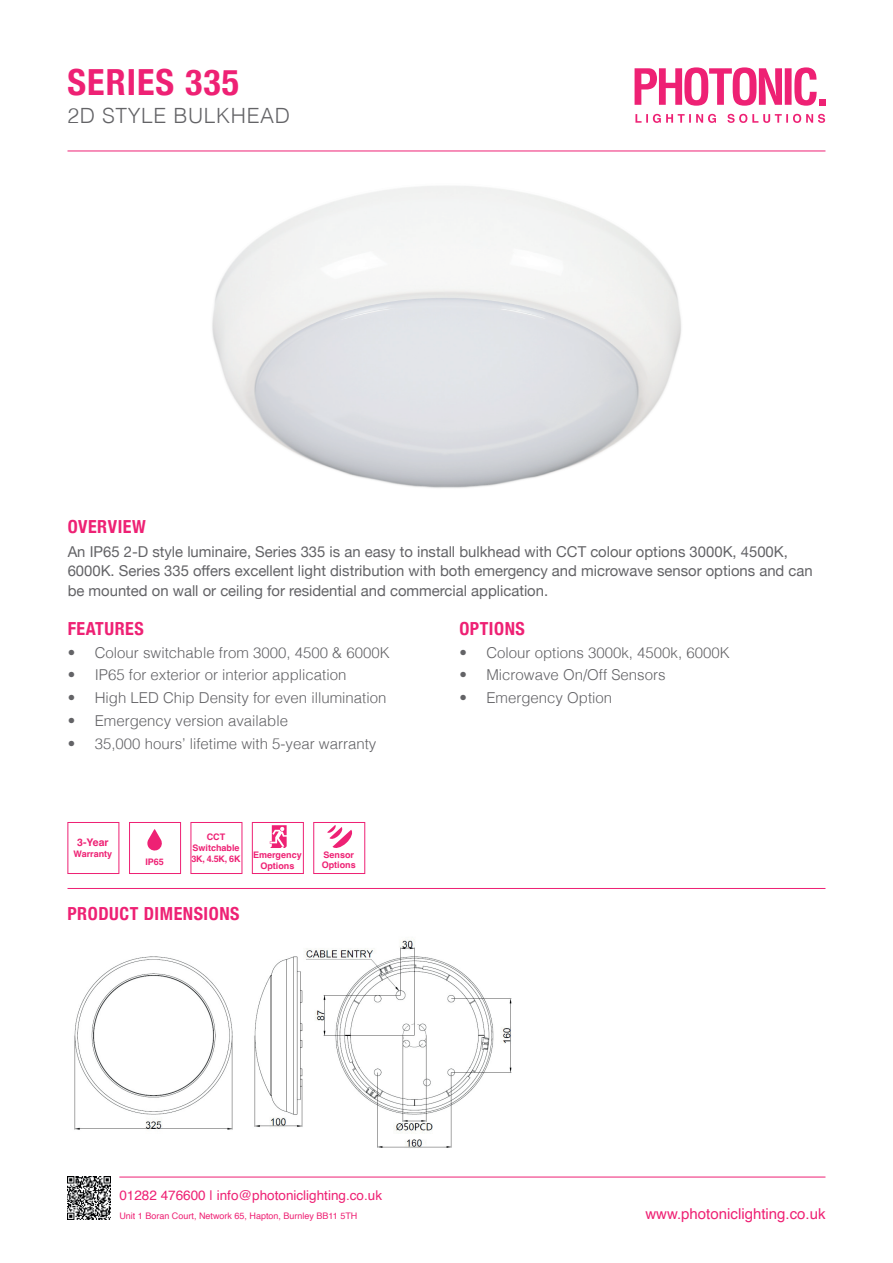
<style>
.page{position:relative;width:893px;height:1263px;background:#fff}
.page>*{position:absolute;margin:0;border:0;box-sizing:border-box;transform-origin:0 0}
.t1{font:700 condensed 36px "Helvetica Neue";letter-spacing:.03em;color:#ee2174}
.t2{font:300 21px "Helvetica";letter-spacing:.03em;color:#636366}
.t3{font:700 condensed 18px "Helvetica Neue";letter-spacing:.03em;color:#ee2174}
.t4{font:15px/19.5px "Helvetica Neue";color:#636366}
.t5{font:300 15px "Helvetica";color:#636366}
.t6{font:15px "Helvetica";color:#ee2174}
.t7{font:13.5px "Helvetica";color:#ee2174}
.t8{font:700 10.5px "Helvetica";color:#ee2174}
.t9{font:700 9px/10.8px "Helvetica";color:#ee2174;text-align:center}
.t10{font:9px "Helvetica";color:#ee2174}
</style>
<div class="page">
<img style="left:74px;top:939px;width:438px;height:209px">
<hr style="left:68px;top:888px;width:757px;height:1px;background:#ee2174">
<img style="left:212px;top:186px;width:469px;height:302px">
<svg style="left:635px;top:114px;width:190px;height:9px"></svg>
<svg style="left:635px;top:67px;width:182px;height:39px"></svg>
<div style="left:819px;top:99px;width:6px;height:7px;background:#ee2174"></div>
<div style="left:129px;top:822px;width:52px;height:52px;border:1px solid #ee2174"></div>
<svg style="left:147px;top:829px;width:15px;height:22px"></svg>
<div style="left:191px;top:822px;width:51px;height:52px;border:1px solid #ee2174"></div>
<svg style="left:327px;top:825px;width:26px;height:23px"></svg>
<div style="left:313px;top:822px;width:52px;height:52px;border:1px solid #ee2174"></div>
<div style="left:252px;top:822px;width:52px;height:52px;border:1px solid #ee2174"></div>
<svg style="left:270px;top:825px;width:17px;height:23px"></svg>
<div style="left:68px;top:822px;width:51px;height:52px;border:1px solid #ee2174"></div>
<hr style="left:119px;top:1177px;width:706px;height:1px;background:#ee2174">
<img style="left:67px;top:1177px;width:43px;height:42px">
<hr style="left:68px;top:151px;width:757px;height:1px;background:#ee2174">
<h1 class="t1" style="left:67px;top:52px;width:173px">SERIES 335</h1>
<h2 class="t2" style="left:67px;top:98px;width:224px">2D STYLE BULKHEAD</h2>
<p class="t3" style="left:68px;top:512px;width:80px">OVERVIEW</p>
<p class="t4" style="left:68px;top:542px;width:747px">An IP65 2-D style luminaire, Series 335 is an easy to install bulkhead with CCT colour options 3000K, 4500K,<br>6000K. Series 335 offers excellent light distribution with both emergency and microwave sensor options and can be mounted on wall or ceiling for residential and commercial application.</p>
<p class="t3" style="left:68px;top:613px;width:78px">FEATURES</p>
<p class="t5" style="left:68px;top:639px;width:324px">• Colour switchable from 3000, 4500 &amp; 6000K</p>
<p class="t5" style="left:68px;top:662px;width:280px">• IP65 for exterior or interior application</p>
<p class="t5" style="left:68px;top:685px;width:320px">• High LED Chip Density for even illumination</p>
<p class="t5" style="left:68px;top:708px;width:222px">• Emergency version available</p>
<p class="t5" style="left:68px;top:731px;width:310px">• 35,000 hours’ lifetime with 5-year warranty</p>
<p class="t3" style="left:459px;top:613px;width:67px">OPTIONS</p>
<p class="t5" style="left:459px;top:639px;width:272px">• Colour options 3000k, 4500k, 6000K</p>
<p class="t5" style="left:459px;top:662px;width:208px">• Microwave On/Off Sensors</p>
<p class="t5" style="left:459px;top:685px;width:154px">• Emergency Option</p>
<p class="t8" style="left:77px;top:836px;width:33px">3-Year</p>
<p class="t9" style="left:74px;top:849px;width:40px">Warranty</p>
<p class="t9" style="left:145px;top:857px;width:20px">IP65</p>
<p class="t9" style="left:191px;top:833px;width:51px">CCT<br>Switchable<br>3K, 4.5K, 6K</p>
<p class="t9" style="left:253px;top:851px;width:50px">Emergency<br>Options</p>
<p class="t3" style="left:67px;top:898px;width:174px">PRODUCT DIMENSIONS</p>
<p class="t9" style="left:322px;top:850px;width:36px;text-align:left">Sensor<br>Options</p>
<p class="t7" style="left:119px;top:1185px;width:264px">01282 476600 | info@photoniclighting.co.uk</p>
<p class="t10" style="left:119px;top:1209px;width:239px">Unit 1 Boran Court, Network 65, Hapton, Burnley BB11 5TH</p>
<p class="t6" style="left:645px;top:1202px;width:182px">www.photoniclighting.co.uk</p>
</div>
